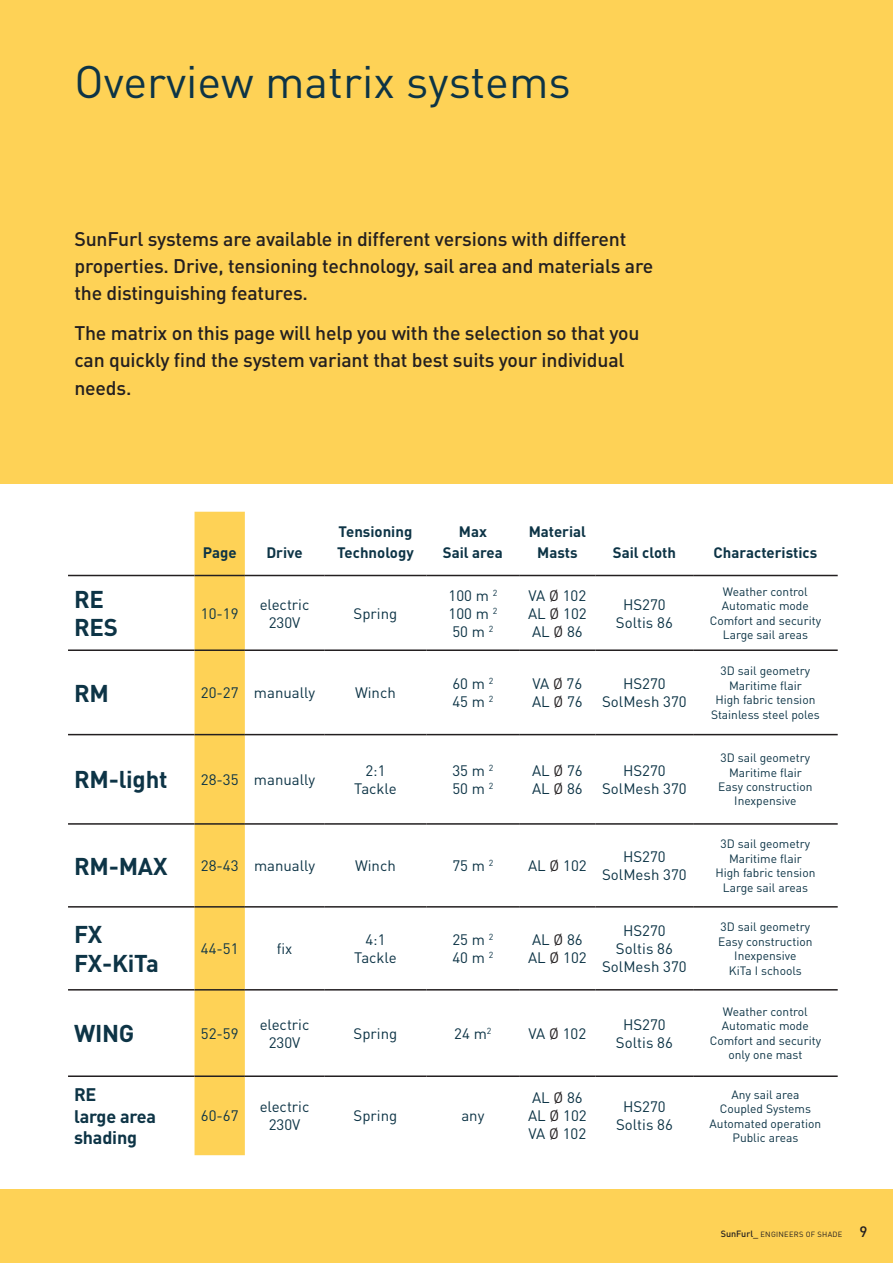
<style>
.page{position:relative;width:893px;height:1263px;background:#fed256}
.page>*{position:absolute;margin:0;border:0;box-sizing:border-box;transform-origin:0 0}
.t1{font:45px "DIN Pro";color:#0d3446}
.t2{font:700 24px/28.5px "DIN Pro";letter-spacing:-.01em;color:#0d3446}
.t3{font:500 19.5px/27px "DIN Pro";letter-spacing:-.01em;color:#231f20}
.t4{font:700 18px/21.6px "DIN Pro";letter-spacing:-.01em;color:#0d3446}
.t5{font:15px/18px "DIN Pro";color:#0d3446;text-align:center}
.t6{font:700 15px/21px "DIN Pro";color:#0d3446;text-align:center}
.t7{font:12px/14.4px "DIN Pro";color:#0d3446;text-align:center}
.t8{font:7.5px "DIN Pro";letter-spacing:.035em;color:#231f20}
.s1{color:#231f20}
.s2{font-weight:500;font-size:9px}
.s3{font-weight:500;font-size:15px}
</style>
<div class="page">
<div style="left:0;top:484px;width:893px;height:705px;background:#fff"></div>
<div style="left:195px;top:512px;width:50px;height:643px;background:#fed256"></div>
<hr style="left:68px;top:575px;width:127px;height:1px;background:#231f20">
<hr style="left:195px;top:575px;width:50px;height:1px;background:#231f20">
<hr style="left:245px;top:575px;width:79px;height:1px;background:#231f20">
<hr style="left:324px;top:575px;width:103px;height:1px;background:#231f20">
<hr style="left:427px;top:575px;width:92px;height:1px;background:#231f20">
<hr style="left:519px;top:575px;width:77px;height:1px;background:#231f20">
<hr style="left:596px;top:575px;width:97px;height:1px;background:#231f20">
<hr style="left:693px;top:575px;width:145px;height:1px;background:#231f20">
<hr style="left:68px;top:649px;width:127px;height:2px;background:#231f20">
<hr style="left:195px;top:649px;width:50px;height:2px;background:#231f20">
<hr style="left:245px;top:649px;width:79px;height:2px;background:#231f20">
<hr style="left:324px;top:649px;width:103px;height:2px;background:#231f20">
<hr style="left:427px;top:649px;width:92px;height:2px;background:#231f20">
<hr style="left:519px;top:649px;width:77px;height:2px;background:#231f20">
<hr style="left:596px;top:649px;width:97px;height:2px;background:#231f20">
<hr style="left:693px;top:649px;width:145px;height:2px;background:#231f20">
<hr style="left:68px;top:734px;width:127px;height:1px;background:#231f20">
<hr style="left:195px;top:734px;width:50px;height:1px;background:#231f20">
<hr style="left:245px;top:734px;width:79px;height:1px;background:#231f20">
<hr style="left:324px;top:734px;width:103px;height:1px;background:#231f20">
<hr style="left:427px;top:734px;width:92px;height:1px;background:#231f20">
<hr style="left:519px;top:734px;width:77px;height:1px;background:#231f20">
<hr style="left:596px;top:734px;width:97px;height:1px;background:#231f20">
<hr style="left:693px;top:734px;width:145px;height:1px;background:#231f20">
<hr style="left:68px;top:823px;width:127px;height:2px;background:#231f20">
<hr style="left:195px;top:823px;width:50px;height:2px;background:#231f20">
<hr style="left:245px;top:823px;width:79px;height:2px;background:#231f20">
<hr style="left:324px;top:823px;width:103px;height:2px;background:#231f20">
<hr style="left:427px;top:823px;width:92px;height:2px;background:#231f20">
<hr style="left:519px;top:823px;width:77px;height:2px;background:#231f20">
<hr style="left:596px;top:823px;width:97px;height:2px;background:#231f20">
<hr style="left:693px;top:823px;width:145px;height:2px;background:#231f20">
<hr style="left:68px;top:906px;width:127px;height:1px;background:#231f20">
<hr style="left:195px;top:906px;width:50px;height:1px;background:#231f20">
<hr style="left:245px;top:906px;width:79px;height:1px;background:#231f20">
<hr style="left:324px;top:906px;width:103px;height:1px;background:#231f20">
<hr style="left:427px;top:906px;width:92px;height:1px;background:#231f20">
<hr style="left:519px;top:906px;width:77px;height:1px;background:#231f20">
<hr style="left:596px;top:906px;width:97px;height:1px;background:#231f20">
<hr style="left:693px;top:906px;width:145px;height:1px;background:#231f20">
<hr style="left:68px;top:989px;width:127px;height:1px;background:#231f20">
<hr style="left:195px;top:989px;width:50px;height:1px;background:#231f20">
<hr style="left:245px;top:989px;width:79px;height:1px;background:#231f20">
<hr style="left:324px;top:989px;width:103px;height:1px;background:#231f20">
<hr style="left:427px;top:989px;width:92px;height:1px;background:#231f20">
<hr style="left:519px;top:989px;width:77px;height:1px;background:#231f20">
<hr style="left:596px;top:989px;width:97px;height:1px;background:#231f20">
<hr style="left:693px;top:989px;width:145px;height:1px;background:#231f20">
<hr style="left:68px;top:1075px;width:127px;height:2px;background:#231f20">
<hr style="left:195px;top:1075px;width:50px;height:2px;background:#231f20">
<hr style="left:245px;top:1075px;width:79px;height:2px;background:#231f20">
<hr style="left:324px;top:1075px;width:103px;height:2px;background:#231f20">
<hr style="left:427px;top:1075px;width:92px;height:2px;background:#231f20">
<hr style="left:519px;top:1075px;width:77px;height:2px;background:#231f20">
<hr style="left:596px;top:1075px;width:97px;height:2px;background:#231f20">
<hr style="left:693px;top:1075px;width:145px;height:2px;background:#231f20">
<h1 class="t1" style="left:74px;top:51px;width:498px">Overview matrix systems</h1>
<h3 class="t3" style="left:74px;top:225px;width:580px">SunFurl systems are available in different versions with different properties. Drive, tensioning technology, sail area and materials are the distinguishing features.</h3>
<h3 class="t3" style="left:74px;top:319px;width:567px">The matrix on this page will help you with the selection so that you can quickly find the system variant that best suits your individual needs.</h3>
<h2 class="t2" style="left:74px;top:584px;width:45px">RE<br>RES</h2>
<p class="t6" style="left:203px;top:542px;width:35px">Page</p>
<p class="t6" style="left:266px;top:542px;width:38px">Drive</p>
<p class="t6" style="left:337px;top:521px;width:78px;text-align:left">Tensioning<br>Technology</p>
<p class="t6" style="left:443px;top:521px;width:61px">Max<br>Sail area</p>
<p class="t6" style="left:529px;top:521px;width:59px">Material<br>Masts</p>
<p class="t6" style="left:613px;top:542px;width:65px">Sail cloth</p>
<p class="t6" style="left:714px;top:542px;width:105px">Characteristics</p>
<p class="t5" style="left:201px;top:603px;width:39px">10-19</p>
<p class="t5" style="left:260px;top:594px;width:51px">electric<br>230V</p>
<p class="t5" style="left:354px;top:603px;width:45px">Spring</p>
<p class="t5" style="left:448px;top:585px;width:50px;text-align:justify">100 m <sup>2<br></sup>100 m <sup>2<br></sup>50 m <sup>2</sup></p>
<p class="t5" style="left:528px;top:585px;width:60px;text-align:justify">VA <span class="s1">Ø</span> 102<br>AL <span class="s1">Ø</span> 102<br>AL <span class="s1">Ø</span> 86</p>
<p class="t5" style="left:616px;top:594px;width:58px">HS270<br>Soltis 86</p>
<p class="t7" style="left:710px;top:584px;width:113px">Weather control<br>Automatic mode<br>Comfort and security<br>Large sail areas</p>
<h2 class="t2" style="left:74px;top:678px;width:36px">RM</h2>
<p class="t5" style="left:201px;top:683px;width:116px">20-27 manually</p>
<p class="t5" style="left:355px;top:683px;width:42px">Winch</p>
<p class="t5" style="left:452px;top:674px;width:42px;text-align:left">60 m <sup>2<br></sup>45 m <sup>2</sup></p>
<p class="t5" style="left:532px;top:674px;width:52px;text-align:left">VA <span class="s1">Ø</span> 76<br>AL <span class="s1">Ø</span> 76</p>
<p class="t5" style="left:602px;top:674px;width:86px">HS270<br>SolMesh 370</p>
<p class="t7" style="left:711px;top:663px;width:110px">3D sail geometry<br>Maritime flair<br>High fabric tension<br>Stainless steel poles</p>
<h2 class="t2" style="left:74px;top:764px;width:95px">RM-light</h2>
<p class="t5" style="left:201px;top:770px;width:116px">28-35 manually</p>
<p class="t5" style="left:354px;top:761px;width:44px">2:1<br>Tackle</p>
<p class="t5" style="left:452px;top:761px;width:42px;text-align:left">35 m <sup>2<br></sup>50 m <sup>2</sup></p>
<p class="t5" style="left:532px;top:761px;width:52px;text-align:left">AL <span class="s1">Ø</span> 76<br>AL <span class="s1">Ø</span> 86</p>
<p class="t5" style="left:602px;top:761px;width:86px">HS270<br>SolMesh 370</p>
<p class="t7" style="left:718px;top:750px;width:96px">3D sail geometry<br>Maritime flair<br>Easy construction<br>Inexpensive</p>
<h2 class="t2" style="left:74px;top:851px;width:95px">RM-MAX</h2>
<p class="t5" style="left:201px;top:856px;width:116px">28-43 manually</p>
<p class="t5" style="left:355px;top:856px;width:42px">Winch</p>
<p class="t5" style="left:452px;top:856px;width:42px">75 m <sup>2</sup></p>
<p class="t5" style="left:528px;top:856px;width:60px">AL <span class="s1">Ø</span> 102</p>
<p class="t5" style="left:602px;top:847px;width:86px">HS270<br>SolMesh 370</p>
<p class="t7" style="left:715px;top:836px;width:102px">3D sail geometry<br>Maritime flair<br>High fabric tension<br>Large sail areas</p>
<h2 class="t2" style="left:74px;top:919px;width:86px">FX<br>FX-KiTa</h2>
<p class="t5" style="left:201px;top:939px;width:39px">44-51</p>
<p class="t5" style="left:277px;top:939px;width:17px">fix</p>
<p class="t5" style="left:354px;top:930px;width:44px">4:1<br>Tackle</p>
<p class="t5" style="left:452px;top:930px;width:42px;text-align:left">25 m <sup>2<br></sup>40 m <sup>2</sup></p>
<p class="t5" style="left:528px;top:930px;width:60px;text-align:left">AL <span class="s1">Ø</span> 86<br>AL <span class="s1">Ø</span> 102</p>
<p class="t5" style="left:602px;top:921px;width:86px">HS270<br>Soltis 86<br>SolMesh 370</p>
<p class="t7" style="left:718px;top:919px;width:96px">3D sail geometry<br>Easy construction<br>Inexpensive<br>KiTa I schools</p>
<h2 class="t2" style="left:74px;top:1018px;width:62px">WING</h2>
<p class="t5" style="left:201px;top:1024px;width:39px">52-59</p>
<p class="t5" style="left:260px;top:1015px;width:51px">electric<br>230V</p>
<p class="t5" style="left:354px;top:1024px;width:45px">Spring</p>
<p class="t5" style="left:454px;top:1024px;width:39px">24 m<sup>2</sup></p>
<p class="t5" style="left:529px;top:1024px;width:59px">VA <span class="s1">Ø</span> 102</p>
<p class="t5" style="left:616px;top:1015px;width:58px">HS270<br>Soltis 86</p>
<p class="t7" style="left:710px;top:1004px;width:113px">Weather control<br>Automatic mode<br>Comfort and security only one mast</p>
<h3 class="t4" style="left:74px;top:1083px;width:84px">RE<br>large area shading</h3>
<p class="t5" style="left:528px;top:1088px;width:60px;text-align:left">AL <span class="s1">Ø</span> 86<br>AL <span class="s1">Ø</span> 102<br>VA <span class="s1">Ø</span> 102</p>
<p class="t5" style="left:616px;top:1097px;width:58px">HS270<br>Soltis 86</p>
<p class="t7" style="left:710px;top:1087px;width:113px">Any sail area<br>Coupled Systems<br>Automated operation<br>Public areas</p>
<p class="t5" style="left:201px;top:1106px;width:39px">60-67</p>
<p class="t5" style="left:260px;top:1097px;width:51px">electric<br>230V</p>
<p class="t5" style="left:354px;top:1106px;width:45px">Spring</p>
<p class="t5" style="left:461px;top:1106px;width:25px">any</p>
<p class="t8" style="left:721px;top:1230px;width:148px"><span class="s2">SunFurl_</span> ENGINEERS OF SHADE <span class="s3">9</span></p>
</div>
